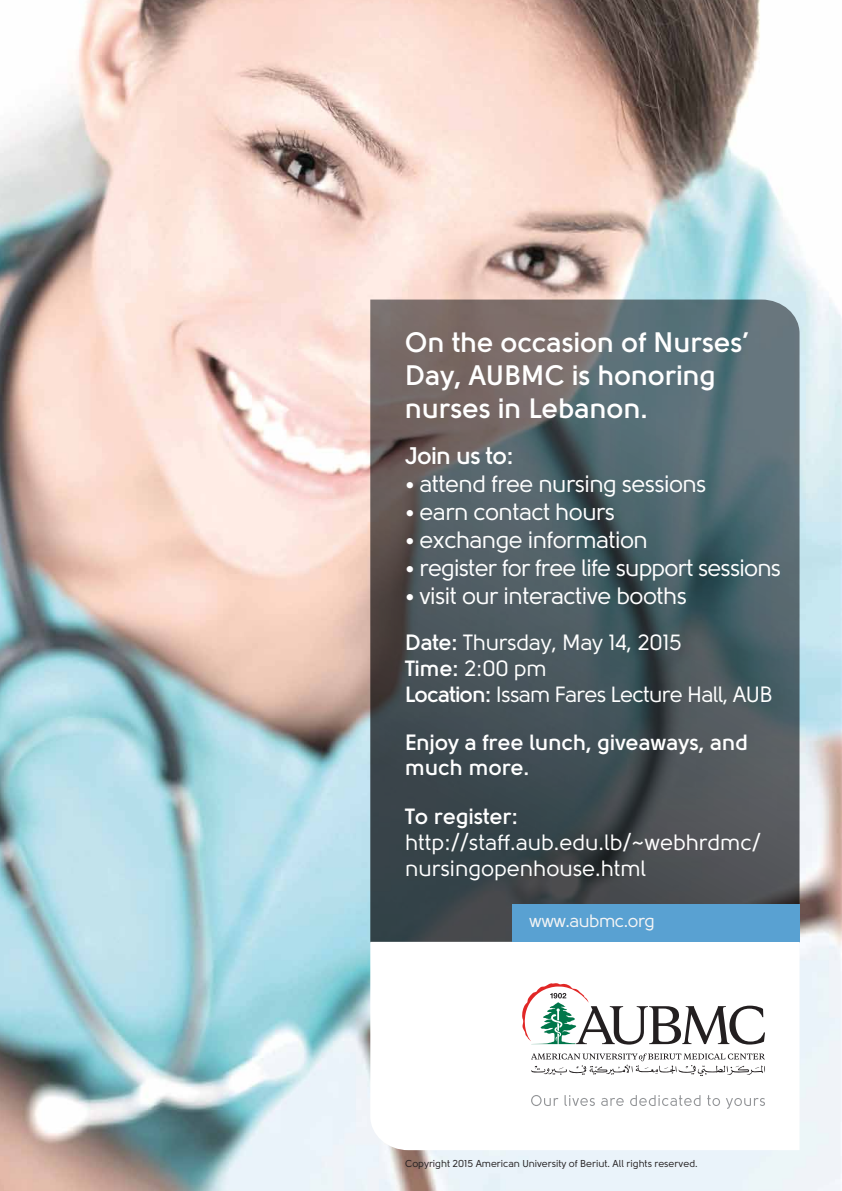
<style>
.page{position:relative;width:842px;height:1191px;background:#fff}
.page>*{position:absolute;margin:0;border:0;box-sizing:border-box;transform-origin:0 0}
.t1{font:700 28px/33px "Solomon";color:#fff}
.t2{font:700 24px "Solomon";letter-spacing:-.02em;color:#fff}
.t3{font:23.5px "Solomon";letter-spacing:-.02em;color:#fff}
.t4{font:22px/26px "Solomon";letter-spacing:-.03em;color:#fff}
.t5{font:22px/26px "Solomon";color:#fff}
.t6{font:700 22px/25px "Solomon";color:#fff}
.t7{font:17.8px "Solomon";letter-spacing:-.025em;color:#f5f5f5}
.t8{font:10px "Solomon";color:#231f20}
.s1{font-weight:700}
</style>
<div class="page">
<img style="left:0;top:0;width:841px;height:1191px">
<svg style="left:370px;top:299px;width:429px;height:642px;background:#525c60"></svg>
<svg style="left:370px;top:941px;width:429px;height:209px"></svg>
<div style="left:512px;top:904px;width:287px;height:37px;background:#59a1d2"></div>
<svg style="left:521px;top:983px;width:244px;height:93px"></svg>
<svg style="left:531px;top:1095px;width:27px;height:11px"></svg>
<svg style="left:564px;top:1095px;width:60px;height:11px"></svg>
<svg style="left:630px;top:1095px;width:70px;height:11px"></svg>
<svg style="left:707px;top:1095px;width:13px;height:11px"></svg>
<svg style="left:726px;top:1097px;width:39px;height:11px"></svg>
<p class="t1" style="left:405px;top:326px;width:345px">On the occasion of Nurses’<br>Day, AUBMC is honoring nurses in Lebanon.</p>
<p class="t2" style="left:405px;top:442px;width:110px">Join us to:</p>
<p class="t3" style="left:405px;top:471px;width:303px">• attend free nursing sessions</p>
<p class="t3" style="left:405px;top:499px;width:211px">• earn contact hours</p>
<p class="t3" style="left:405px;top:527px;width:244px">• exchange information</p>
<p class="t3" style="left:405px;top:555px;width:377px">• register for free life support sessions</p>
<p class="t3" style="left:405px;top:583px;width:283px">• visit our interactive booths</p>
<p class="t4" style="left:405px;top:629px;width:369px"><span class="s1">Date:</span> Thursday, May 14, 2015<br><span class="s1">Time:</span> 2:00 pm<br><span class="s1">Location:</span> Issam Fares Lecture Hall, AUB</p>
<p class="t6" style="left:405px;top:730px;width:345px">Enjoy a free lunch, giveaways, and much more.</p>
<p class="t6" style="left:405px;top:804px;width:115px">To register:</p>
<p class="t5" style="left:405px;top:829px;width:357px">http://staff.aub.edu.lb/~webhrdmc/ nursingopenhouse.html</p>
<p class="t7" style="left:529px;top:911px;width:127px">www.aubmc.org</p>
<p class="t8" style="left:405px;top:1158px;width:294px">Copyright 2015 American University of Beriut. All rights reserved.</p>
</div>
